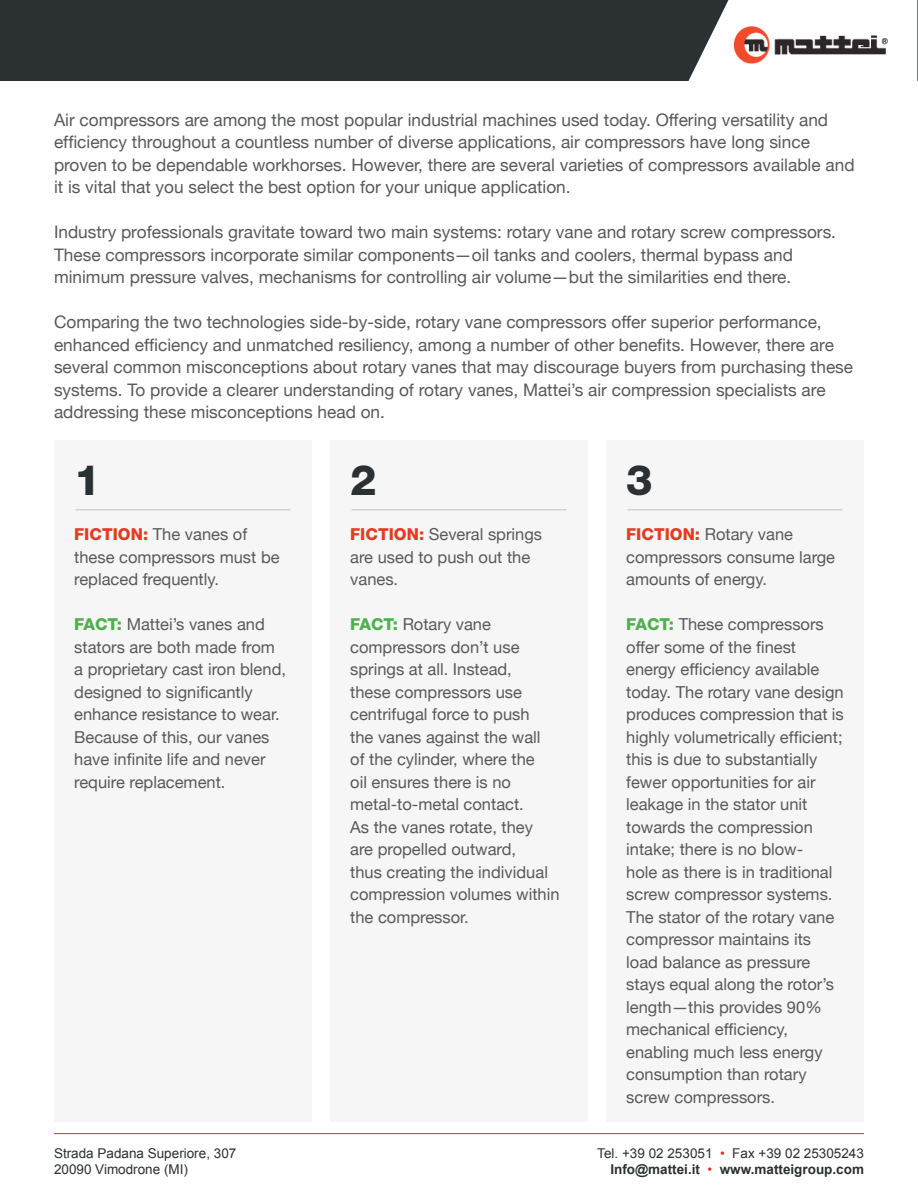
<style>
.page{position:relative;width:918px;height:1188px;background:#fff}
.page>*{position:absolute;margin:0;border:0;box-sizing:border-box;transform-origin:0 0}
.t1{font:800 42px "Helvetica Neue";color:#2b3032}
.t2{font:17.25px/22.5px "Helvetica Neue";color:#58595b}
.t3{font:16.5px/22.5px "Helvetica Neue";color:#58595b}
.t4{font:700 13.5px/16.2px "Arial";color:#2b3032;text-align:right}
.t5{font:13.5px/16.2px "Arial";color:#2b3032}
.s1{font-weight:800;color:#e53b23}
.s2{font-weight:800;color:#50b04e}
.s3{font-weight:400}
.s4{font-weight:400;color:#e43117}
</style>
<div class="page">
<hr style="left:54px;top:1133px;width:810px;height:1px;background:#e43117">
<div style="left:0;top:0;width:918px;height:81px;background:#2b3032"></div>
<svg style="left:688px;top:0;width:229px;height:81px"></svg>
<img style="left:734px;top:27px;width:154px;height:36px">
<div style="left:606px;top:441px;width:258px;height:681px;background:#f6f6f6"></div>
<hr style="left:628px;top:509px;width:215px;height:2px;background:#d1d3d4">
<div style="left:330px;top:441px;width:258px;height:681px;background:#f6f6f6"></div>
<hr style="left:352px;top:509px;width:215px;height:2px;background:#d1d3d4">
<div style="left:54px;top:441px;width:258px;height:681px;background:#f6f6f6"></div>
<hr style="left:76px;top:509px;width:215px;height:2px;background:#d1d3d4">
<p class="t2" style="left:54px;top:108px;width:802px">Air compressors are among the most popular industrial machines used today. Offering versatility and efficiency throughout a countless number of diverse applications, air compressors have long since proven to be dependable workhorses. However, there are several varieties of compressors available and it is vital that you select the best option for your unique application.</p>
<p class="t2" style="left:54px;top:221px;width:784px">Industry professionals gravitate toward two main systems: rotary vane and rotary screw compressors.<br>These compressors incorporate similar components—oil tanks and coolers, thermal bypass and minimum pressure valves, mechanisms for controlling air volume—but the similarities end there.</p>
<p class="t2" style="left:54px;top:311px;width:801px">Comparing the two technologies side-by-side, rotary vane compressors offer superior performance, enhanced efficiency and unmatched resiliency, among a number of other benefits. However, there are several common misconceptions about rotary vanes that may discourage buyers from purchasing these systems. To provide a clearer understanding of rotary vanes, Mattei’s air compression specialists are addressing these misconceptions head on.</p>
<h1 class="t1" style="left:74px;top:456px;width:28px">1</h1>
<p class="t3" style="left:74px;top:523px;width:207px"><span class="s1">FICTION:</span> The vanes of these compressors must be replaced frequently.</p>
<p class="t3" style="left:74px;top:613px;width:213px"><span class="s2">FACT:</span> Mattei’s vanes and stators are both made from a proprietary cast iron blend, designed to significantly enhance resistance to wear.<br>Because of this, our vanes have infinite life and never require replacement.</p>
<h1 class="t1" style="left:350px;top:456px;width:28px">2</h1>
<h1 class="t1" style="left:626px;top:456px;width:28px">3</h1>
<p class="t3" style="left:350px;top:523px;width:193px"><span class="s1">FICTION:</span> Several springs are used to push out the vanes.</p>
<p class="t3" style="left:350px;top:613px;width:211px"><span class="s2">FACT:</span> Rotary vane compressors don’t use springs at all. Instead,<br>these compressors use centrifugal force to push<br>the vanes against the wall<br>of the cylinder, where the<br>oil ensures there is no metal-to-metal contact.<br>As the vanes rotate, they are propelled outward,<br>thus creating the individual compression volumes within the compressor.</p>
<p class="t3" style="left:626px;top:523px;width:210px"><span class="s1">FICTION:</span> Rotary vane compressors consume large amounts of energy.</p>
<p class="t3" style="left:626px;top:613px;width:219px"><span class="s2">FACT:</span> These compressors offer some of the finest energy efficiency available today. The rotary vane design produces compression that is highly volumetrically efficient; this is due to substantially fewer opportunities for air leakage in the stator unit towards the compression intake; there is no blow-<br>hole as there is in traditional screw compressor systems.<br>The stator of the rotary vane compressor maintains its load balance as pressure stays equal along the rotor’s length—this provides 90% mechanical efficiency, enabling much less energy consumption than rotary screw compressors.</p>
<p class="t5" style="left:54px;top:1145px;width:184px">Strada Padana Superiore, 307<br>20090 Vimodrone (MI)</p>
<p class="t4" style="left:597px;top:1145px;width:268px"><span class="s3">Tel. +39 02 253051</span> <span class="s4">•</span> <span class="s3">Fax +39 02 25305243<br></span>Info@mattei.it <span class="s4">•</span> www.matteigroup.com</p>
</div>
